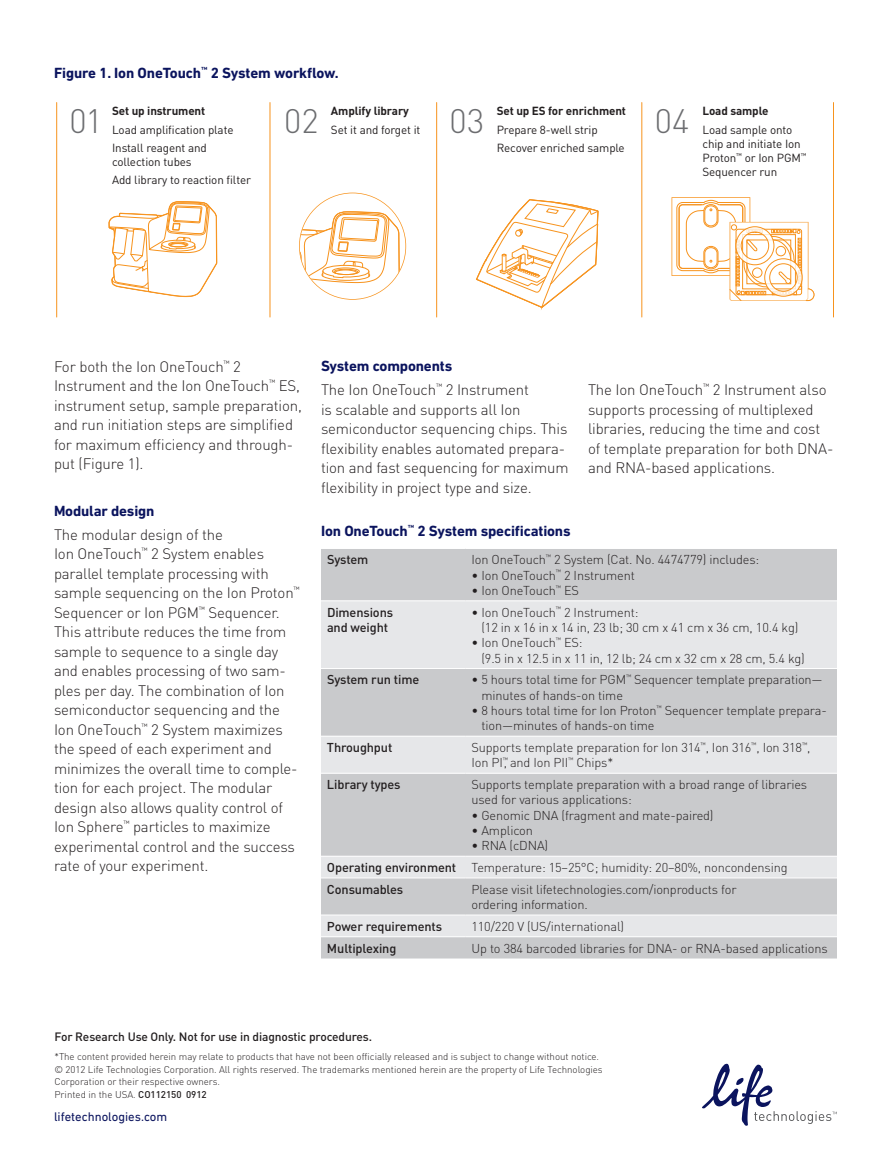
<style>
.page{position:relative;width:891px;height:1175px;background:#fff}
.page>*{position:absolute;margin:0;border:0;box-sizing:border-box;transform-origin:0 0}
.t1{font:300 33.45px "DIN Pro";color:#6c6d70}
.t2{font:300 15px/19.5px "DIN Pro";letter-spacing:-.01em;color:#231f20}
.t3{font:700 15px "DIN Next LT Pro";letter-spacing:-.01em;color:#0b145e}
.t4{font:300 12.75px/15.3px "DIN Pro";letter-spacing:-.01em;color:#231f20}
.t5{font:500 12.75px/15.3px "DIN Pro";letter-spacing:-.01em;color:#231f20}
.t6{font:12.75px "DIN Next LT Pro";color:#0b145e}
.t7{font:500 12px "DIN Pro";letter-spacing:-.01em;color:#231f20}
.t8{font:11.7px/18.3px "DIN Pro";letter-spacing:-.01em;color:#231f20}
.t9{font:700 11.7px "DIN Pro";letter-spacing:-.01em;color:#231f20}
.t10{font:300 9.75px/12.8px "DIN Pro";letter-spacing:-.005em;color:#231f20}
.s1{font-weight:500}
</style>
<div class="page">
<svg style="left:702px;top:1063px;width:135px;height:63px"></svg>
<hr style="left:56px;top:102px;width:1px;height:215px;background:#f7931d">
<hr style="left:270px;top:102px;width:1px;height:215px;background:#f7931d">
<hr style="left:436px;top:102px;width:1px;height:215px;background:#f7931d">
<hr style="left:642px;top:102px;width:1px;height:215px;background:#f7931d">
<hr style="left:833px;top:102px;width:1px;height:215px;background:#f7931d">
<svg style="left:108px;top:201px;width:109px;height:96px"></svg>
<svg style="left:476px;top:199px;width:123px;height:109px"></svg>
<svg style="left:299px;top:193px;width:107px;height:107px"></svg>
<svg style="left:672px;top:197px;width:142px;height:104px"></svg>
<div style="left:321px;top:549px;width:516px;height:409px;background:#c9cacc"></div>
<svg style="left:321px;top:601px;width:516px;height:335px;background:#d6d7d9"></svg>
<hr style="left:321px;top:600px;width:144px;height:1px;background:#fff">
<hr style="left:465px;top:600px;width:372px;height:1px;background:#fff">
<hr style="left:321px;top:668px;width:144px;height:1px;background:#fff">
<hr style="left:465px;top:668px;width:372px;height:1px;background:#fff">
<hr style="left:321px;top:735px;width:144px;height:1px;background:#fff">
<hr style="left:465px;top:735px;width:372px;height:1px;background:#fff">
<hr style="left:321px;top:773px;width:144px;height:1px;background:#fff">
<hr style="left:465px;top:773px;width:372px;height:1px;background:#fff">
<hr style="left:321px;top:855px;width:144px;height:1px;background:#fff">
<hr style="left:465px;top:855px;width:372px;height:1px;background:#fff">
<hr style="left:321px;top:877px;width:144px;height:1px;background:#fff">
<hr style="left:465px;top:877px;width:372px;height:1px;background:#fff">
<hr style="left:321px;top:914px;width:144px;height:1px;background:#fff">
<hr style="left:465px;top:914px;width:372px;height:1px;background:#fff">
<hr style="left:321px;top:936px;width:144px;height:1px;background:#fff">
<hr style="left:465px;top:936px;width:372px;height:1px;background:#fff">
<p class="t3" style="left:54px;top:64px;width:286px">Figure 1. Ion OneTouch<sup>™</sup> 2 System workflow.</p>
<h1 class="t1" style="left:70px;top:99px;width:35px">01</h1>
<p class="t9" style="left:331px;top:103px;width:79px">Amplify library</p>
<p class="t9" style="left:112px;top:103px;width:95px">Set up instrument</p>
<p class="t8" style="left:112px;top:120px;width:123px">Load amplification plate<br>Install reagent and</p>
<p class="t8" style="left:112px;top:152px;width:140px">collection tubes<br>Add library to reaction filter</p>
<h1 class="t1" style="left:284px;top:99px;width:36px">02</h1>
<p class="t8" style="left:331px;top:120px;width:91px">Set it and forget it</p>
<p class="t9" style="left:497px;top:103px;width:131px">Set up ES for enrichment</p>
<p class="t8" style="left:497px;top:120px;width:130px">Prepare 8-well strip<br>Recover enriched sample</p>
<h1 class="t1" style="left:450px;top:99px;width:36px">03</h1>
<p class="t9" style="left:702px;top:103px;width:68px">Load sample</p>
<h1 class="t1" style="left:655px;top:99px;width:36px">04</h1>
<p class="t8" style="left:702px;top:122px;width:106px;line-height:14px">Load sample onto chip and initiate Ion<br>Proton<sup>™</sup> or Ion PGM<sup>™<br></sup>Sequencer run</p>
<p class="t2" style="left:54px;top:356px;width:249px">For both the Ion OneTouch<sup>™</sup> 2<br>Instrument and the Ion OneTouch<sup>™</sup> ES, instrument setup, sample preparation, and run initiation steps are simplified for maximum efficiency and through&shy;put (Figure 1).</p>
<p class="t3" style="left:54px;top:502px;width:102px">Modular design</p>
<p class="t2" style="left:54px;top:524px;width:247px">The modular design of the<br>Ion OneTouch<sup>™</sup> 2 System enables parallel template processing with sample sequencing on the Ion Proton<sup>™ </sup>Sequencer or Ion PGM<sup>™</sup> Sequencer.<br>This attribute reduces the time from sample to sequence to a single day and enables processing of two sam&shy;ples per day. The combination of Ion semiconductor sequencing and the Ion OneTouch<sup>™</sup> 2 System maximizes the speed of each experiment and minimizes the overall time to comple&shy;tion for each project. The modular design also allows quality control of Ion Sphere<sup>™</sup> particles to maximize experimental control and the success rate of your experiment.</p>
<p class="t3" style="left:321px;top:357px;width:133px">System components</p>
<p class="t2" style="left:321px;top:379px;width:249px">The Ion OneTouch<sup>™</sup> 2 Instrument<br>is scalable and supports all Ion semiconductor sequencing chips. This flexibility enables automated prepara&shy;tion and fast sequencing for maximum flexibility in project type and size.</p>
<p class="t2" style="left:588px;top:379px;width:247px">The Ion OneTouch<sup>™</sup> 2 Instrument also supports processing of multiplexed libraries, reducing the time and cost of template preparation for both DNA&shy;and RNA-based applications.</p>
<p class="t3" style="left:321px;top:522px;width:251px">Ion OneTouch<sup>™</sup> 2 System specifications</p>
<p class="t5" style="left:327px;top:551px;width:43px">System</p>
<p class="t4" style="left:471px;top:551px;width:289px">Ion OneTouch<sup>™</sup> 2 System (Cat. No. 4474779) includes:</p>
<p class="t4" style="left:471px;top:567px;width:165px">• Ion OneTouch<sup>™</sup> 2 Instrument</p>
<p class="t4" style="left:471px;top:582px;width:109px">• Ion OneTouch<sup>™</sup> ES</p>
<p class="t5" style="left:327px;top:604px;width:68px">Dimensions and weight</p>
<p class="t4" style="left:481px;top:604px;width:319px;text-indent:-10px">• Ion OneTouch<sup>™</sup> 2 Instrument:<br>(12 in x 16 in x 14 in, 23 lb; 30 cm x 41 cm x 36 cm, 10.4 kg)</p>
<p class="t4" style="left:481px;top:634px;width:325px;text-indent:-10px">• Ion OneTouch<sup>™</sup> ES:<br>(9.5 in x 12.5 in x 11 in, 12 lb; 24 cm x 32 cm x 28 cm, 5.4 kg)</p>
<p class="t5" style="left:327px;top:671px;width:94px">System run time</p>
<p class="t4" style="left:481px;top:671px;width:343px;text-indent:-10px">• 5 hours total time for PGM<sup>™</sup> Sequencer template preparation— minutes of hands-on time</p>
<p class="t4" style="left:481px;top:702px;width:347px;text-indent:-10px">• 8 hours total time for Ion Proton<sup>™</sup> Sequencer template prepara&shy;tion—minutes of hands-on time</p>
<p class="t5" style="left:327px;top:739px;width:67px">Throughput</p>
<p class="t4" style="left:471px;top:739px;width:340px">Supports template preparation for Ion 314<sup>™</sup>, Ion 316<sup>™</sup>, Ion 318<sup>™</sup>,<br>Ion PI<sup>™</sup>, and Ion PII<sup>™</sup> Chips*</p>
<p class="t5" style="left:327px;top:776px;width:75px">Library types</p>
<p class="t4" style="left:471px;top:776px;width:337px">Supports template preparation with a broad range of libraries used for various applications:</p>
<p class="t4" style="left:471px;top:806px;width:244px">• Genomic DNA (fragment and mate-paired)</p>
<p class="t4" style="left:471px;top:822px;width:63px">• Amplicon</p>
<p class="t4" style="left:327px;top:834px;width:462px;line-height:21.8px;text-indent:144px">• RNA (cDNA)<br><span class="s1">Operating environment</span> Temperature: 15–25°C; humidity: 20–80%, noncondensing<br><span class="s1">Consumables</span></p>
<p class="t4" style="left:471px;top:881px;width:267px">Please visit lifetechnologies.com/ionproducts for ordering information.</p>
<p class="t5" style="left:327px;top:918px;width:117px">Power requirements</p>
<p class="t4" style="left:471px;top:918px;width:154px">110/220 V (US/international)</p>
<p class="t5" style="left:327px;top:939px;width:71px">Multiplexing</p>
<p class="t4" style="left:471px;top:939px;width:358px">Up to 384 barcoded libraries for DNA- or RNA-based applications</p>
<p class="t7" style="left:55px;top:1028px;width:319px">For Research Use Only. Not for use in diagnostic procedures.</p>
<p class="t10" style="left:55px;top:1049px;width:550px">*The content provided herein may relate to products that have not been officially released and is subject to change without notice. © 2012 Life Technologies Corporation. All rights reserved. The trademarks mentioned herein are the property of Life Technologies Corporation or their respective owners.<br>Printed in the USA. <span class="s1">CO112150 0912</span></p>
<p class="t6" style="left:54px;top:1109px;width:115px">lifetechnologies.com</p>
</div>
